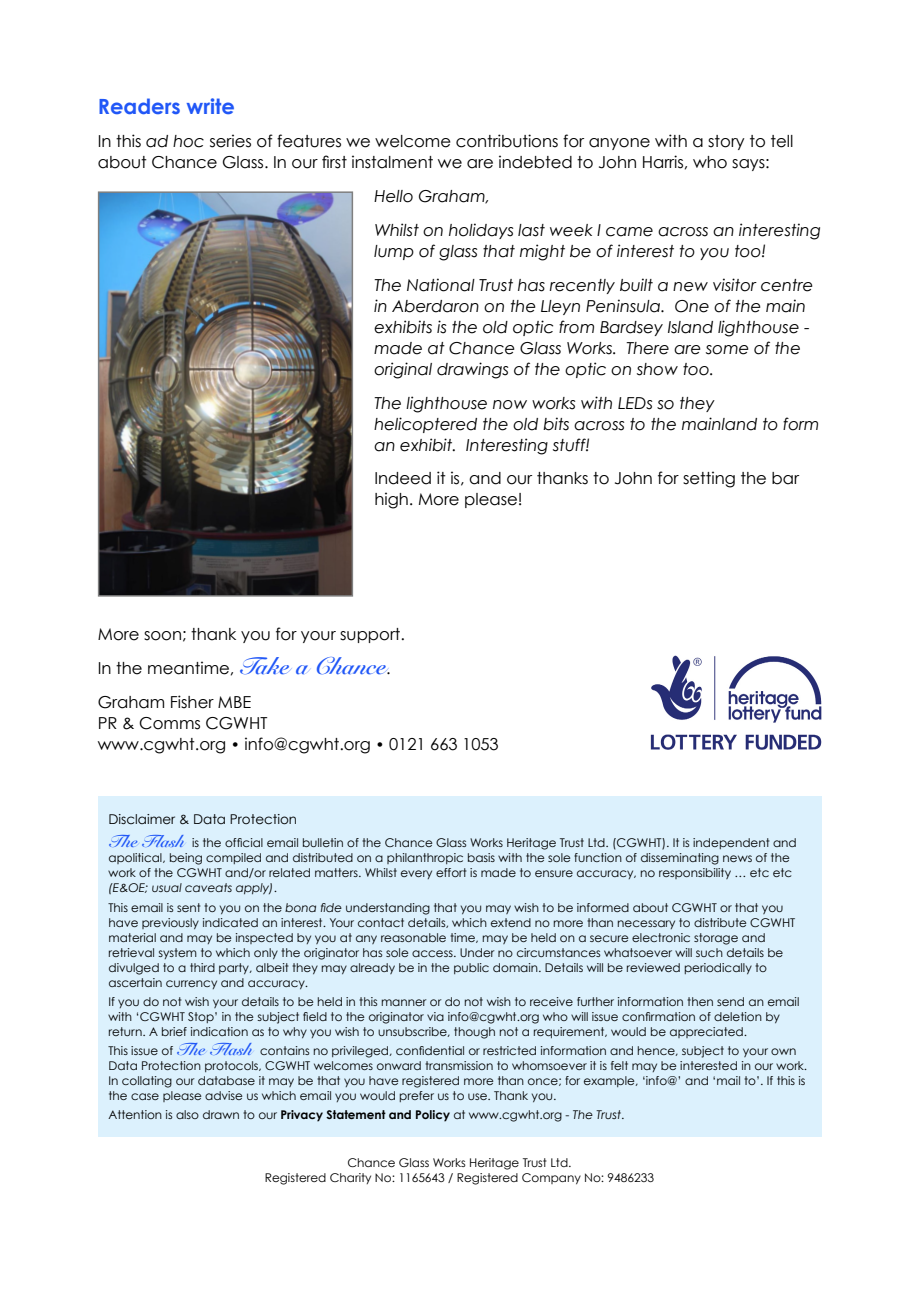
<style>
.page{position:relative;width:919px;height:1289px;background:#fff}
.page>*{position:absolute;margin:0;border:0;box-sizing:border-box;transform-origin:0 0}
.t1{font:700 21px "Century Gothic";color:#2157f7}
.t2{font:italic 16.5px/21px "Century Gothic";color:#000}
.t3{font:16.5px/21px "Century Gothic";color:#000}
.t4{font:13.5px "Century Gothic";color:#000}
.t5{font:12px/15px "Century Gothic";color:#000}
.s1{font-style:italic}
.s2{font-family:"Snell Roundhand";font-weight:700;font-size:24px;color:#2157f7}
.s3{font-size:15px}
.s4{font-family:"Snell Roundhand";font-weight:700;font-size:17.4px;color:#2157f7}
.s5{font-weight:700}
</style>
<div class="page">
<div style="left:98px;top:795px;width:723px;height:341px;background:#dcf1fd"></div>
<img style="left:101px;top:194px;width:249px;height:399px">
<div style="left:98px;top:191px;width:255px;height:405px;border:2px solid #808080"></div>
<img style="left:651px;top:655px;width:170px;height:94px">
<h1 class="t1" style="left:98px;top:93px;width:138px">Readers write</h1>
<h2 class="t3" style="left:98px;top:131px;width:697px">In this <span class="s1">ad hoc</span> series of features we welcome contributions for anyone with a story to tell about Chance Glass. In our first instalment we are indebted to John Harris, who says:</h2>
<h2 class="t2" style="left:374px;top:179px;width:448px;line-height:33.8px">Hello Graham,<br>Whilst on holidays last week I came across an interesting</h2>
<h2 class="t2" style="left:374px;top:234px;width:440px;line-height:33.8px">lump of glass that might be of interest to you too!<br>The National Trust has recently built a new visitor centre</h2>
<h2 class="t2" style="left:374px;top:295px;width:437px">in Aberdaron on the Lleyn Peninsula. One of the main exhibits is the old optic from Bardsey Island lighthouse - made at Chance Glass Works. There are some of the original drawings of the optic on show too.</h2>
<h2 class="t2" style="left:374px;top:392px;width:447px">The lighthouse now works with LEDs so they helicoptered the old bits across to the mainland to form an exhibit. Interesting stuff!</h2>
<h2 class="t3" style="left:374px;top:467px;width:426px">Indeed it is, and our thanks to John for setting the bar high. More please!</h2>
<h2 class="t3" style="left:98px;top:617px;width:309px;line-height:33.8px">More soon; thank you for your support.<br>In the meantime, <span class="s2">Take a Chance</span>.<br>Graham Fisher MBE</h2>
<h2 class="t3" style="left:98px;top:712px;width:402px">PR &amp; Comms CGWHT<br>www.cgwht.org <span class="s3">•</span> info@cgwht.org <span class="s3">•</span> 0121 663 1053</h2>
<p class="t4" style="left:108px;top:810px;width:190px">Disclaimer &amp; Data Protection</p>
<p class="t5" style="left:108px;top:835px;width:689px"><span class="s4">The Flash</span> is the official email bulletin of the Chance Glass Works Heritage Trust Ltd. (CGWHT). It is independent and apolitical, being compiled and distributed on a philanthropic basis with the sole function of disseminating news of the work of the CGWHT and/or related matters. Whilst every effort is made to ensure accuracy, no responsibility … etc etc <span class="s1">(E&amp;OE; usual caveats apply)</span>.</p>
<p class="t5" style="left:108px;top:899px;width:688px">This email is sent to you on the <span class="s1">bona fide</span> understanding that you may wish to be informed about CGWHT or that you have previously indicated an interest. Your contact details, which extend no more than necessary to distribute CGWHT material and may be inspected by you at any reasonable time, may be held on a secure electronic storage and retrieval system to which only the originator has sole access. Under no circumstances whatsoever will such details be divulged to a third party, albeit they may already be in the public domain. Details will be reviewed periodically to ascertain currency and accuracy.</p>
<p class="t5" style="left:108px;top:993px;width:692px">If you do not wish your details to be held in this manner or do not wish to receive further information then send an email with ‘CGWHT Stop’ in the subject field to the originator via info@cgwht.org who will issue confirmation of deletion by return. A brief indication as to why you wish to unsubscribe, though not a requirement, would be appreciated.</p>
<p class="t5" style="left:108px;top:1043px;width:700px">This issue of <span class="s4">The Flash</span> contains no privileged, confidential or restricted information and hence, subject to your own Data Protection protocols, CGWHT welcomes onward transmission to whomsoever it is felt may be interested in our work.<br>In collating our database it may be that you have registered more than once; for example, ‘info@’ and ‘mail to’. If this is the case please advise us which email you would prefer us to use. Thank you.</p>
<p class="t5" style="left:108px;top:1107px;width:517px">Attention is also drawn to our <span class="s5">Privacy Statement and Policy</span> at www.cgwht.org - <span class="s1">The Trust</span>.</p>
<p class="t5" style="left:265px;top:1155px;width:391px;text-align:center">Chance Glass Works Heritage Trust Ltd.<br>Registered Charity No: 1165643 / Registered Company No: 9486233</p>
</div>
